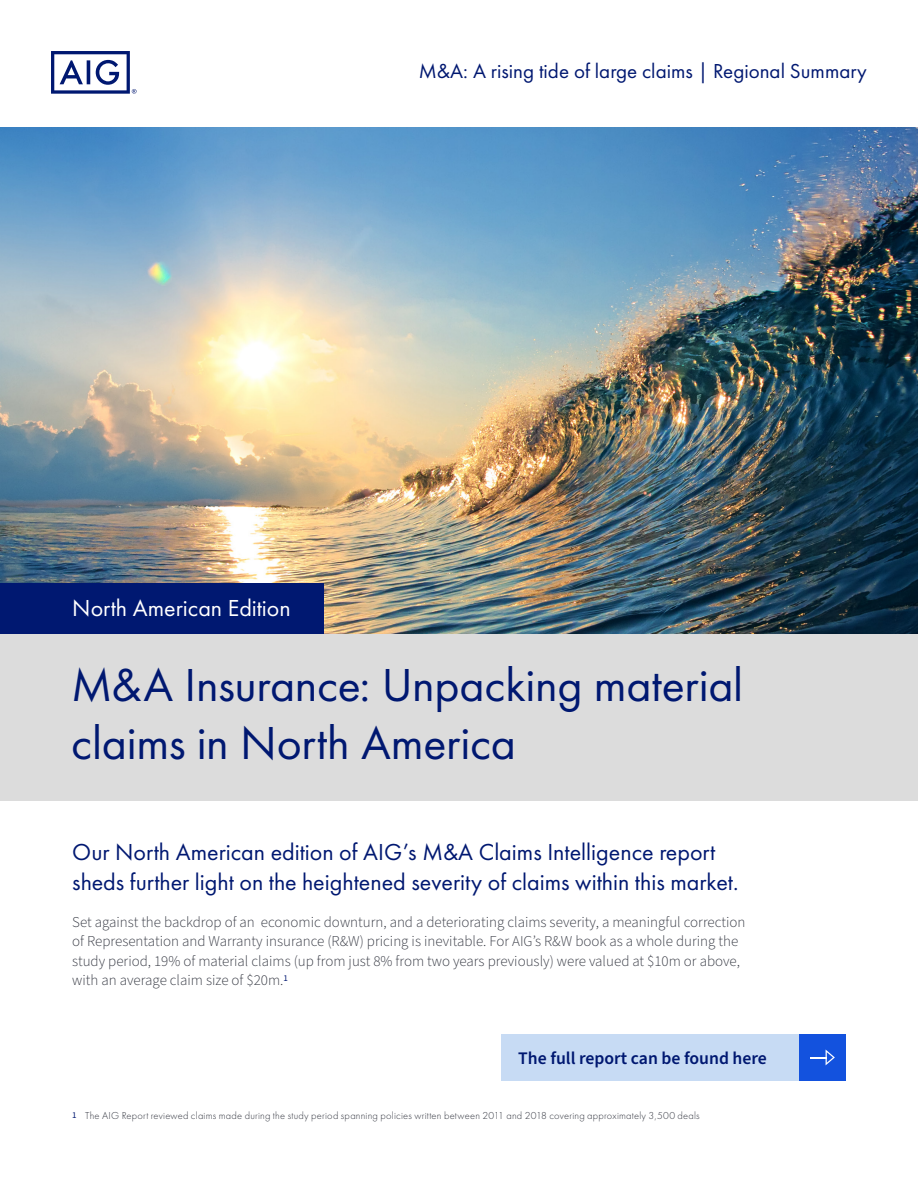
<style>
.page{position:relative;width:918px;height:1188px;background:#fff}
.page>*{position:absolute;margin:0;border:0;box-sizing:border-box;transform-origin:0 0}
.Body{font:48px/58.5px "Futura PT";letter-spacing:-.005em;color:#001871}
.t1{font:24px/30px "Futura PT";color:#001871}
.t2{font:24px "Futura PT";color:#fff}
.intro{font:21px "Futura PT";color:#001871}
.t3{font:600 17.7px "Source Sans Pro";color:#001871}
.t4{font:300 15px/19.5px "Source Sans Pro";color:#343741}
.Footnote_text{font:300 10.5px "Futura PT";letter-spacing:.02em;color:#343741}
.s1{font-family:"Source Sans Pro";font-weight:400;font-size:9px;color:#001871}
</style>
<div class="page">
<div style="left:501px;top:1034px;width:298px;height:47px;background:#c7dbf4"></div>
<img style="left:0;top:128px;width:918px;height:506px">
<div style="left:0;top:583px;width:323px;height:51px;background:#001871"></div>
<div style="left:0;top:634px;width:918px;height:167px;background:#dcdcdc"></div>
<svg style="left:51px;top:51px;width:86px;height:43px"></svg>
<div style="left:799px;top:1034px;width:47px;height:47px;background:#1352de"></div>
<svg style="left:810px;top:1050px;width:25px;height:15px"></svg>
<p class="intro" style="left:419px;top:58px;width:450px">M&amp;A: A rising tide of large claims | Regional Summary</p>
<p class="t2" style="left:72px;top:593px;width:220px">North American Edition</p>
<p class="Body" style="left:71px;top:655px;width:674px">M&amp;A Insurance: Unpacking material claims in North America</p>
<p class="t1" style="left:72px;top:837px;width:668px">Our North American edition of AIG’s M&amp;A Claims Intelligence report sheds further light on the heightened severity of claims within this market.</p>
<p class="t4" style="left:72px;top:912px;width:675px">Set against the backdrop of an economic downturn, and a deteriorating claims severity, a meaningful correction of Representation and Warranty insurance (R&amp;W) pricing is inevitable. For AIG’s R&amp;W book as a whole during the study period, 19% of material claims (up from just 8% from two years previously) were valued at $10m or above, with an average claim size of $20m.<sup>1</sup></p>
<p class="t3" style="left:518px;top:1046px;width:250px">The full report can be found here</p>
<p class="Footnote_text" style="left:72px;top:1110px;width:629px"><span class="s1">1</span> The AIG Report reviewed claims made during the study period spanning policies written between 2011 and 2018 covering approximately 3,500 deals</p>
</div>
